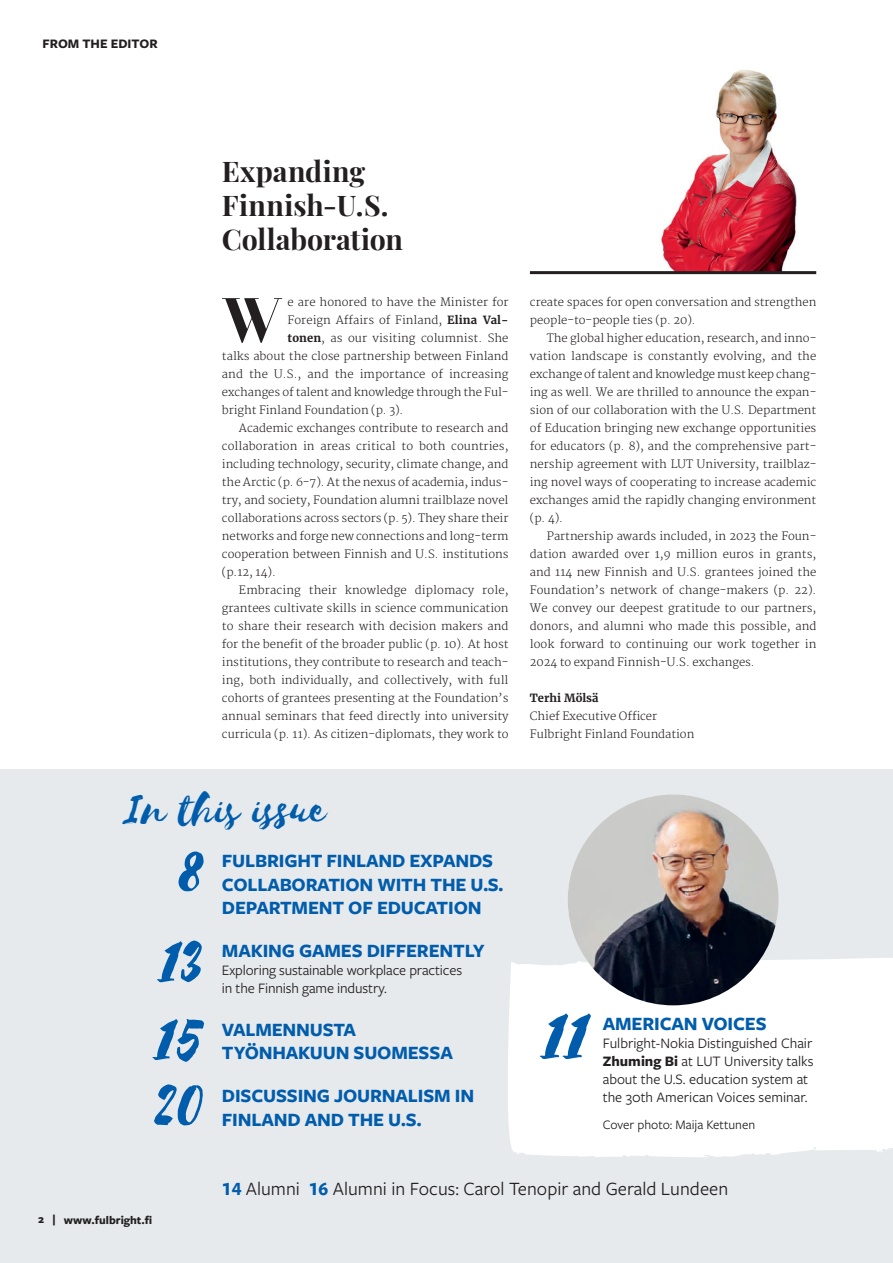
<style>
.page{position:relative;width:893px;height:1263px;background:#fff}
.page>*{position:absolute;margin:0;border:0;box-sizing:border-box;transform-origin:0 0}
.t1{font:81px "Selima";color:#015dac}
.t2{font:72.9px "Selima";color:#015dac}
.Leipäteksti_anfangi{font:62.7px "Otama ep";color:#231f20}
.t3{font:48.75px "Selima";color:#015dac}
.Otsikko_Playfair{font:700 28.5px "Playfair Display";color:#231f20}
.t4{font:700 19.5px/23.4px "Freight Sans Pro";letter-spacing:-.01em;color:#015dac}
.t5{font:19.5px "Freight Sans Pro";color:#231f20}
.t6{font:15px/18px "Freight Sans Pro";color:#231f20}
.t7{font:13.5px "Freight Sans Pro";color:#231f20}
.t8{font:700 13.5px "Freight Sans Pro";color:#231f20}
.t9{font:700 12px "Freight Sans Pro";color:#231f20}
.Leipäteksti{font:300 11.25px/18px "Merriweather";color:#231f20;text-align:justify}
.Leipäteksti_anfangi-2{font:300 11.25px "Merriweather";color:#231f20}
.Leipäteksti_-_1__kpl{font:700 11.25px "Merriweather";letter-spacing:-.005em;color:#231f20}
.s1{font-weight:700}
.s2{font-weight:700;color:#015dac}
</style>
<div class="page">
<div style="left:0;top:769px;width:893px;height:494px;background:#e6eaed"></div>
<div style="left:508px;top:956px;width:385px;height:201px;background:#fff"></div>
<img style="left:661px;top:70px;width:136px;height:201px">
<hr style="left:530px;top:271px;width:286px;height:3px;background:#231f20">
<img style="left:568px;top:794px;width:211px;height:211px;border-radius:105px">
<p class="t8" style="left:43px;top:35px;width:117px">FROM THE EDITOR</p>
<p class="Otsikko_Playfair" style="left:222px;top:149px;width:145px">Expanding</p>
<p class="Otsikko_Playfair" style="left:222px;top:183px;width:168px">Finnish-U.S.</p>
<p class="Otsikko_Playfair" style="left:222px;top:217px;width:182px">Collaboration</p>
<p class="Leipäteksti_anfangi" style="left:221px;top:283px;width:64px">W</p>
<p class="Leipäteksti_anfangi-2" style="left:288px;top:295px;width:222px">e are honored to have the Minister for</p>
<p class="Leipäteksti_anfangi-2" style="left:288px;top:313px;width:222px">Foreign Affairs of Finland, <span class="s1">Elina Val-</span></p>
<p class="Leipäteksti_anfangi-2" style="left:288px;top:331px;width:222px"><span class="s1">tonen</span>, as our visiting columnist. She</p>
<p class="Leipäteksti_anfangi-2" style="left:222px;top:349px;width:288px">talks about the close partnership between Finland</p>
<p class="Leipäteksti_anfangi-2" style="left:222px;top:367px;width:288px">and the U.S., and the importance of increasing</p>
<p class="Leipäteksti_anfangi-2" style="left:222px;top:385px;width:288px">exchanges of talent and knowledge through the Ful-</p>
<p class="Leipäteksti_anfangi-2" style="left:222px;top:403px;width:183px">bright Finland Foundation (p. 3).</p>
<p class="Leipäteksti" style="left:222px;top:419px;width:288px;text-indent:17px">Academic exchanges contribute to research and collaboration in areas critical to both countries, including technology, security, climate change, and the Arctic (p. 6-7). At the nexus of academia, indus&shy;try, and society, Foundation alumni trailblaze novel collaborations across sectors (p. 5). They share their networks and forge new connections and long-term cooperation between Finnish and U.S. institutions (p.12, 14).</p>
<p class="Leipäteksti" style="left:222px;top:581px;width:288px;text-indent:17px">Embracing their knowledge diplomacy role, grantees cultivate skills in science communication to share their research with decision makers and for the benefit of the broader public (p. 10). At host institutions, they contribute to research and teach&shy;ing, both individually, and collectively, with full cohorts of grantees presenting at the Foundation’s annual seminars that feed directly into university curricula (p. 11). As citizen-diplomats, they work to</p>
<p class="t3" style="left:126px;top:783px;width:202px">In this issue</p>
<p class="t2" style="left:178px;top:830px;width:27px">8</p>
<p class="t4" style="left:222px;top:848px;width:283px">FULBRIGHT FINLAND EXPANDS<br>COLLABORATION WITH THE U.S.<br>DEPARTMENT OF EDUCATION</p>
<p class="t4" style="left:222px;top:938px;width:264px">MAKING GAMES DIFFERENTLY</p>
<p class="t6" style="left:222px;top:960px;width:242px">Exploring sustainable workplace practices</p>
<p class="t6" style="left:222px;top:978px;width:166px">in the Finnish game industry.</p>
<p class="t4" style="left:222px;top:1017px;width:136px">VALMENNUSTA</p>
<p class="t4" style="left:222px;top:1040px;width:232px">TYÖNHAKUUN SUOMESSA</p>
<p class="t4" style="left:222px;top:1083px;width:254px">DISCUSSING JOURNALISM IN</p>
<p class="t4" style="left:222px;top:1107px;width:201px">FINLAND AND THE U.S.</p>
<p class="t2" style="left:160px;top:920px;width:45px">13</p>
<p class="t2" style="left:156px;top:998px;width:49px">15</p>
<p class="t2" style="left:154px;top:1064px;width:51px">20</p>
<p class="Leipäteksti" style="left:530px;top:293px;width:288px">create spaces for open conversation and strengthen people-to-people ties (p. 20).</p>
<p class="Leipäteksti" style="left:530px;top:329px;width:288px;text-indent:17px">The global higher education, research, and inno&shy;vation landscape is constantly evolving, and the exchange of talent and knowledge must keep chang&shy;ing as well. We are thrilled to announce the expan&shy;sion of our collaboration with the U.S. Department of Education bringing new exchange opportunities for educators (p. 8), and the comprehensive part&shy;nership agreement with LUT University, trailblaz&shy;ing novel ways of cooperating to increase academic exchanges amid the rapidly changing environment (p. 4).</p>
<p class="Leipäteksti" style="left:530px;top:527px;width:288px;text-indent:17px">Partnership awards included, in 2023 the Foun&shy;dation awarded over 1,9 million euros in grants, and 114 new Finnish and U.S. grantees joined the Foundation’s network of change-makers (p. 22).<br>We convey our deepest gratitude to our partners, donors, and alumni who made this possible, and look forward to continuing our work together in 2024 to expand Finnish-U.S. exchanges.</p>
<p class="Leipäteksti_-_1__kpl" style="left:530px;top:691px;width:70px">Terhi Mölsä</p>
<p class="Leipäteksti" style="left:530px;top:707px;width:129px">Chief Executive Officer</p>
<p class="Leipäteksti" style="left:530px;top:725px;width:166px">Fulbright Finland Foundation</p>
<p class="t1" style="left:543px;top:990px;width:47px">11</p>
<p class="t4" style="left:603px;top:1011px;width:165px">AMERICAN VOICES</p>
<p class="t6" style="left:603px;top:1033px;width:212px">Fulbright-Nokia Distinguished Chair <span class="s1">Zhuming Bi</span> at LUT University talks about the U.S. education system at the 30th American Voices seminar.</p>
<p class="t7" style="left:603px;top:1116px;width:154px">Cover photo: Maija Kettunen</p>
<p class="t9" style="left:38px;top:1212px;width:115px">2 | www.fulbright.fi</p>
<p class="t5" style="left:222px;top:1175px;width:508px"><span class="s2">14</span> Alumni <span class="s2">16</span> Alumni in Focus: Carol Tenopir and Gerald Lundeen</p>
</div>
